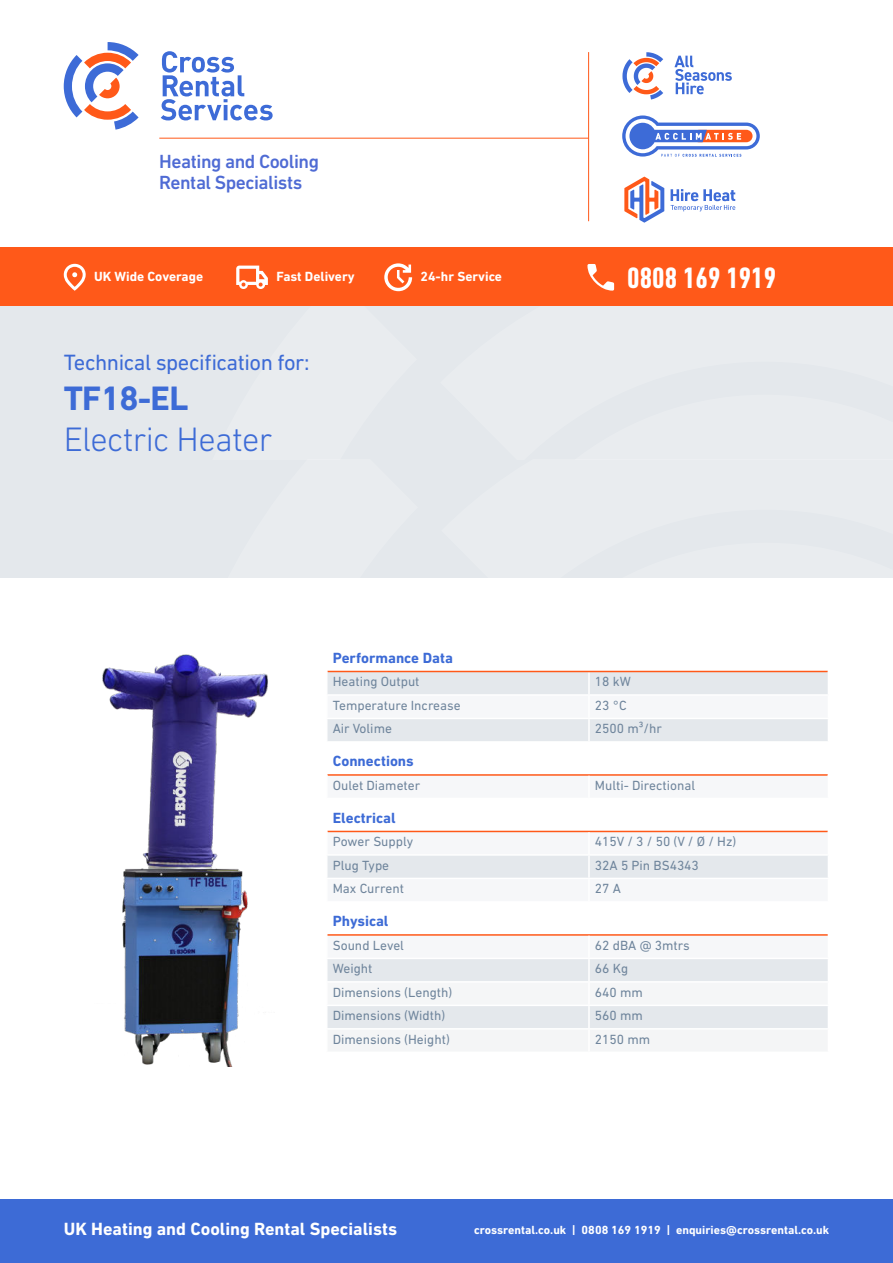
<style>
.page{position:relative;width:893px;height:1263px;background:#fff}
.page>*{position:absolute;margin:0;border:0;box-sizing:border-box;transform-origin:0 0}
.t1{font:300 34.5px "DIN Next LT Pro";letter-spacing:-.02em;color:#3d6bd6}
.t2{font:700 34.5px "DIN Next LT Pro";letter-spacing:-.02em;color:#3d6bd6}
.t3{font:700 condensed 30px "DIN Next LT Pro";color:#fff}
.t4{font:22.5px "DIN Next LT Pro";letter-spacing:-.02em;color:#3d6bd6}
.t5{font:500 19.35px/21.3px "DIN Next LT Pro";letter-spacing:-.025em;color:#4f6bd4}
.t6{font:700 18px "DIN Next LT Pro";color:#fff}
.t7{font:700 15px "DIN Next LT Pro";color:#3d6bd6}
.t8{font:13.5px "DIN Next LT Pro";color:#6f859c}
.t9{font:700 13.5px "DIN Next LT Pro";color:#fff}
.t10{font:700 12px "DIN Next LT Pro";color:#fff}
</style>
<div class="page">
<div style="left:0;top:248px;width:893px;height:59px;background:#ff5919"></div>
<div style="left:0;top:1199px;width:893px;height:64px;background:#3d6bd6"></div>
<svg style="left:64px;top:264px;width:22px;height:27px"></svg>
<svg style="left:236px;top:266px;width:32px;height:23px"></svg>
<svg style="left:384px;top:263px;width:28px;height:28px"></svg>
<svg style="left:587px;top:264px;width:27px;height:27px"></svg>
<hr style="left:159px;top:138px;width:430px;height:1px;background:#ff5919">
<hr style="left:588px;top:52px;width:1px;height:169px;background:#ff5919">
<svg style="left:622px;top:52px;width:41px;height:48px"></svg>
<svg style="left:674px;top:56px;width:58px;height:38px"></svg>
<svg style="left:622px;top:115px;width:138px;height:42px"></svg>
<svg style="left:671px;top:189px;width:64px;height:22px"></svg>
<svg style="left:624px;top:177px;width:40px;height:46px"></svg>
<svg style="left:161px;top:51px;width:112px;height:69px"></svg>
<svg style="left:64px;top:42px;width:75px;height:88px"></svg>
<div style="left:0;top:307px;width:893px;height:270px;background:#e4e8ec"></div>
<svg style="left:327px;top:670px;width:501px;height:381px"></svg>
<hr style="left:327px;top:934px;width:262px;height:2px;background:#ff5919">
<hr style="left:589px;top:934px;width:239px;height:2px;background:#ff5919">
<hr style="left:588px;top:936px;width:2px;height:22px;background:#fff">
<hr style="left:588px;top:959px;width:2px;height:22px;background:#fff">
<hr style="left:588px;top:983px;width:2px;height:21px;background:#fff">
<hr style="left:588px;top:1006px;width:2px;height:22px;background:#fff">
<hr style="left:588px;top:1029px;width:2px;height:22px;background:#fff">
<img style="left:102px;top:654px;width:166px;height:413px">
<h3 class="t5" style="left:159px;top:152px;width:161px">Heating and Cooling<br>Rental Specialists</h3>
<p class="t9" style="left:94px;top:271px;width:110px">UK Wide Coverage</p>
<p class="t9" style="left:276px;top:271px;width:80px">Fast Delivery</p>
<p class="t9" style="left:421px;top:271px;width:83px">24-hr Service</p>
<h2 class="t3" style="left:627px;top:260px;width:150px">0808 169 1919</h2>
<h3 class="t4" style="left:64px;top:351px;width:247px">Technical specification for:</h3>
<h1 class="t2" style="left:64px;top:386px;width:126px">TF18-EL</h1>
<h1 class="t1" style="left:64px;top:419px;width:210px">Electric Heater</h1>
<p class="t7" style="left:333px;top:653px;width:122px">Performance Data</p>
<p class="t8" style="left:333px;top:675px;width:88px">Heating Output</p>
<p class="t8" style="left:595px;top:675px;width:37px">18 kW</p>
<p class="t8" style="left:333px;top:698px;width:129px">Temperature Increase</p>
<p class="t8" style="left:595px;top:698px;width:33px">23 °C</p>
<p class="t8" style="left:333px;top:722px;width:61px">Air Volime</p>
<p class="t8" style="left:595px;top:722px;width:69px">2500 m³/hr</p>
<p class="t7" style="left:333px;top:756px;width:83px">Connections</p>
<p class="t8" style="left:333px;top:778px;width:89px">Oulet Diameter</p>
<p class="t8" style="left:595px;top:778px;width:102px">Multi- Directional</p>
<p class="t7" style="left:333px;top:812px;width:65px">Electrical</p>
<p class="t8" style="left:333px;top:835px;width:82px">Power Supply</p>
<p class="t8" style="left:595px;top:835px;width:143px">415V / 3 / 50 (V / Ø / Hz)</p>
<p class="t8" style="left:333px;top:858px;width:58px">Plug Type</p>
<p class="t8" style="left:595px;top:858px;width:105px">32A 5 Pin BS4343</p>
<p class="t8" style="left:333px;top:882px;width:73px">Max Current</p>
<p class="t8" style="left:595px;top:882px;width:28px">27 A</p>
<p class="t7" style="left:333px;top:916px;width:57px">Physical</p>
<p class="t8" style="left:333px;top:938px;width:73px">Sound Level</p>
<p class="t8" style="left:595px;top:938px;width:96px">62 dBA @ 3mtrs</p>
<p class="t8" style="left:333px;top:962px;width:41px">Weight</p>
<p class="t8" style="left:595px;top:962px;width:35px">66 Kg</p>
<p class="t8" style="left:333px;top:985px;width:121px">Dimensions (Length)</p>
<p class="t8" style="left:595px;top:985px;width:50px">640 mm</p>
<p class="t8" style="left:333px;top:1009px;width:114px">Dimensions (Width)</p>
<p class="t8" style="left:595px;top:1009px;width:50px">560 mm</p>
<p class="t8" style="left:333px;top:1032px;width:119px">Dimensions (Height)</p>
<p class="t8" style="left:595px;top:1032px;width:57px">2150 mm</p>
<h3 class="t6" style="left:64px;top:1222px;width:335px">UK Heating and Cooling Rental Specialists</h3>
<p class="t10" style="left:474px;top:1225px;width:357px">crossrental.co.uk | 0808 169 1919 | enquiries@crossrental.co.uk</p>
</div>
